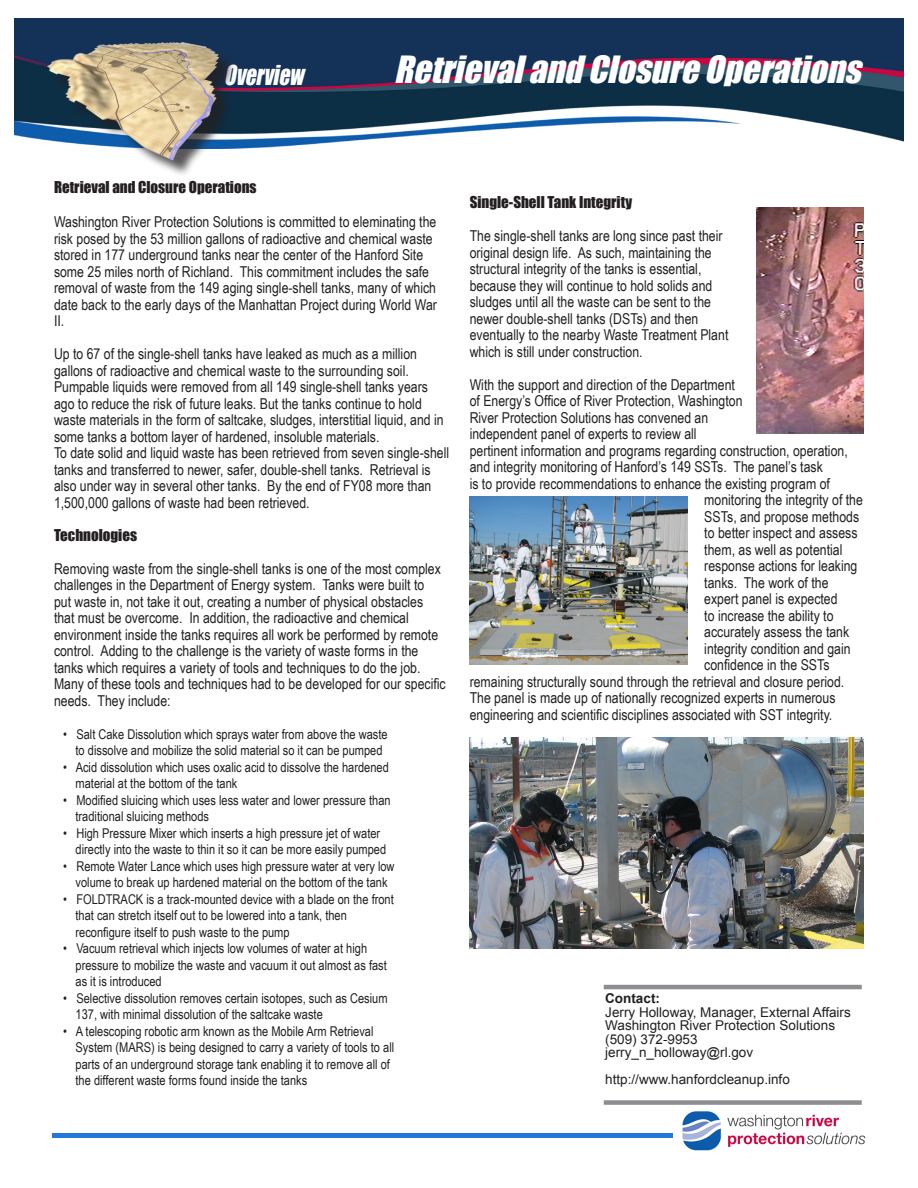
<style>
.page{position:relative;width:918px;height:1188px;background:#fff}
.page>*{position:absolute;margin:0;border:0;box-sizing:border-box;transform-origin:0 0}
.t1{font:italic 34.5px "Impact";color:#fff}
.t2{font:italic 25.2px "Impact";color:#fff;scale:.83 1}
.t3{font:15px/16.5px "Arial Narrow";color:#231f20}
.t4{font:15px "Impact";color:#231f20}
.t5{font:13.5px "Arial Narrow";color:#231f20}
.t6{font:13.5px "Arial";color:#231f20}
.t7{font:700 13.5px "Arial";color:#231f20}
</style>
<div class="page">
<img style="left:15px;top:18px;width:888px;height:130px">
<img style="left:36px;top:27px;width:204px;height:146px">
<hr style="left:52px;top:1134px;width:621px;height:4px;background:#2379db">
<hr style="left:604px;top:985px;width:258px;height:4px;background:#8c8e91">
<div style="left:604px;top:1100px;width:258px;height:5px;background:#8c8e91"></div>
<img style="left:682px;top:1111px;width:184px;height:40px">
<img style="left:757px;top:207px;width:107px;height:226px">
<img style="left:470px;top:497px;width:218px;height:168px">
<img style="left:470px;top:738px;width:393px;height:210px">
<p class="t2" style="left:224px;top:56px;width:105px">Overview</p>
<p class="t1" style="left:394px;top:43px;width:479px">RetrievalandClosureOperations</p>
<p class="t4" style="left:54px;top:175px;width:204px">Retrieval and Closure Operations</p>
<p class="t3" style="left:54px;top:213px;width:384px">Washington River Protection Solutions is committed to eleminating the risk posed by the 53 million gallons of radioactive and chemical waste stored in 177 underground tanks near the center of the Hanford Site some 25 miles north of Richland. This commitment includes the safe removal of waste from the 149 aging single-shell tanks, many of which date back to the early days of the Manhattan Project during World War II.</p>
<p class="t3" style="left:54px;top:345px;width:391px">Up to 67 of the single-shell tanks have leaked as much as a million gallons of radioactive and chemical waste to the surrounding soil.<br>Pumpable liquids were removed from all 149 single-shell tanks years ago to reduce the risk of future leaks. But the tanks continue to hold waste materials in the form of saltcake, sludges, interstitial liquid, and in some tanks a bottom layer of hardened, insoluble materials.</p>
<p class="t3" style="left:54px;top:444px;width:397px">To date solid and liquid waste has been retrieved from seven single-shell tanks and transferred to newer, safer, double-shell tanks. Retrieval is also under way in several other tanks. By the end of FY08 more than 1,500,000 gallons of waste had been retrieved.</p>
<p class="t4" style="left:54px;top:523px;width:85px">Technologies</p>
<p class="t3" style="left:54px;top:560px;width:393px">Removing waste from the single-shell tanks is one of the most complex challenges in the Department of Energy system. Tanks were built to<br>put waste in, not take it out, creating a number of physical obstacles that must be overcome. In addition, the radioactive and chemical environment inside the tanks requires all work be performed by remote control. Adding to the challenge is the variety of waste forms in the tanks which requires a variety of tools and techniques to do the job.<br>Many of these tools and techniques had to be developed for our specific needs. They include:</p>
<p class="t5" style="left:63px;top:724px;width:326px">• Salt Cake Dissolution which sprays water from above the waste</p>
<p class="t5" style="left:76px;top:741px;width:309px">to dissolve and mobilize the solid material so it can be pumped</p>
<p class="t5" style="left:63px;top:757px;width:327px">• Acid dissolution which uses oxalic acid to dissolve the hardened</p>
<p class="t5" style="left:76px;top:774px;width:163px">material at the bottom of the tank</p>
<p class="t5" style="left:63px;top:790px;width:329px">• Modified sluicing which uses less water and lower pressure than</p>
<p class="t5" style="left:76px;top:807px;width:135px">traditional sluicing methods</p>
<p class="t5" style="left:63px;top:823px;width:319px">• High Pressure Mixer which inserts a high pressure jet of water</p>
<p class="t5" style="left:76px;top:840px;width:312px">directly into the waste to thin it so it can be more easily pumped</p>
<p class="t5" style="left:63px;top:856px;width:333px">• Remote Water Lance which uses high pressure water at very low</p>
<p class="t5" style="left:76px;top:873px;width:314px">volume to break up hardened material on the bottom of the tank</p>
<p class="t5" style="left:63px;top:889px;width:332px">• FOLDTRACK is a track-mounted device with a blade on the front</p>
<p class="t5" style="left:76px;top:906px;width:273px">that can stretch itself out to be lowered into a tank, then</p>
<p class="t5" style="left:76px;top:922px;width:216px">reconfigure itself to push waste to the pump</p>
<p class="t5" style="left:63px;top:939px;width:305px">• Vacuum retrieval which injects low volumes of water at high</p>
<p class="t5" style="left:76px;top:955px;width:313px">pressure to mobilize the waste and vacuum it out almost as fast</p>
<p class="t5" style="left:76px;top:972px;width:88px">as it is introduced</p>
<p class="t5" style="left:63px;top:988px;width:326px">• Selective dissolution removes certain isotopes, such as Cesium</p>
<p class="t5" style="left:76px;top:1005px;width:249px">137, with minimal dissolution of the saltcake waste</p>
<p class="t5" style="left:63px;top:1021px;width:312px">• A telescoping robotic arm known as the Mobile Arm Retrieval</p>
<p class="t5" style="left:76px;top:1038px;width:320px">System (MARS) is being designed to carry a variety of tools to all</p>
<p class="t5" style="left:76px;top:1054px;width:316px">parts of an underground storage tank enabling it to remove all of</p>
<p class="t5" style="left:76px;top:1071px;width:233px">the different waste forms found inside the tanks</p>
<p class="t4" style="left:470px;top:191px;width:164px">Single-Shell Tank Integrity</p>
<p class="t3" style="left:470px;top:227px;width:260px">The single-shell tanks are long since past their original design life. As such, maintaining the structural integrity of the tanks is essential, because they will continue to hold solids and sludges until all the waste can be sent to the newer double-shell tanks (DSTs) and then eventually to the nearby Waste Treatment Plant which is still under construction.</p>
<p class="t3" style="left:470px;top:376px;width:267px">With the support and direction of the Department</p>
<p class="t3" style="left:470px;top:392px;width:274px">of Energy’s Office of River Protection, Washington</p>
<p class="t3" style="left:470px;top:409px;width:240px">River Protection Solutions has convened an</p>
<p class="t3" style="left:470px;top:425px;width:229px">independent panel of experts to review all</p>
<p class="t3" style="left:470px;top:442px;width:380px">pertinent information and programs regarding construction, operation,</p>
<p class="t3" style="left:470px;top:458px;width:355px">and integrity monitoring of Hanford’s 149 SSTs. The panel’s task</p>
<p class="t3" style="left:470px;top:475px;width:362px">is to provide recommendations to enhance the existing program of</p>
<p class="t3" style="left:704px;top:491px;width:160px">monitoring the integrity of the</p>
<p class="t3" style="left:704px;top:508px;width:156px">SSTs, and propose methods</p>
<p class="t3" style="left:704px;top:524px;width:155px">to better inspect and assess</p>
<p class="t3" style="left:704px;top:541px;width:140px">them, as well as potential</p>
<p class="t3" style="left:704px;top:557px;width:155px">response actions for leaking</p>
<p class="t3" style="left:704px;top:574px;width:126px">tanks. The work of the</p>
<p class="t3" style="left:704px;top:590px;width:135px">expert panel is expected</p>
<p class="t3" style="left:704px;top:607px;width:131px">to increase the ability to</p>
<p class="t3" style="left:704px;top:623px;width:146px">accurately assess the tank</p>
<p class="t3" style="left:704px;top:640px;width:148px">integrity condition and gain</p>
<p class="t3" style="left:704px;top:656px;width:127px">confidence in the SSTs</p>
<p class="t3" style="left:470px;top:673px;width:376px">remaining structurally sound through the retrieval and closure period.</p>
<p class="t3" style="left:470px;top:689px;width:367px">The panel is made up of nationally recognized experts in numerous</p>
<p class="t3" style="left:470px;top:706px;width:364px">engineering and scientific disciplines associated with SST integrity.</p>
<p class="t7" style="left:605px;top:990px;width:56px">Contact:</p>
<p class="t6" style="left:605px;top:1003px;width:247px">Jerry Holloway, Manager, External Affairs</p>
<p class="t6" style="left:605px;top:1017px;width:231px">Washington River Protection Solutions</p>
<p class="t6" style="left:605px;top:1030px;width:94px">(509) 372-9953</p>
<p class="t6" style="left:605px;top:1044px;width:149px">jerry_n_holloway@rl.gov</p>
<p class="t6" style="left:605px;top:1071px;width:186px">http://www.hanfordcleanup.info</p>
</div>
